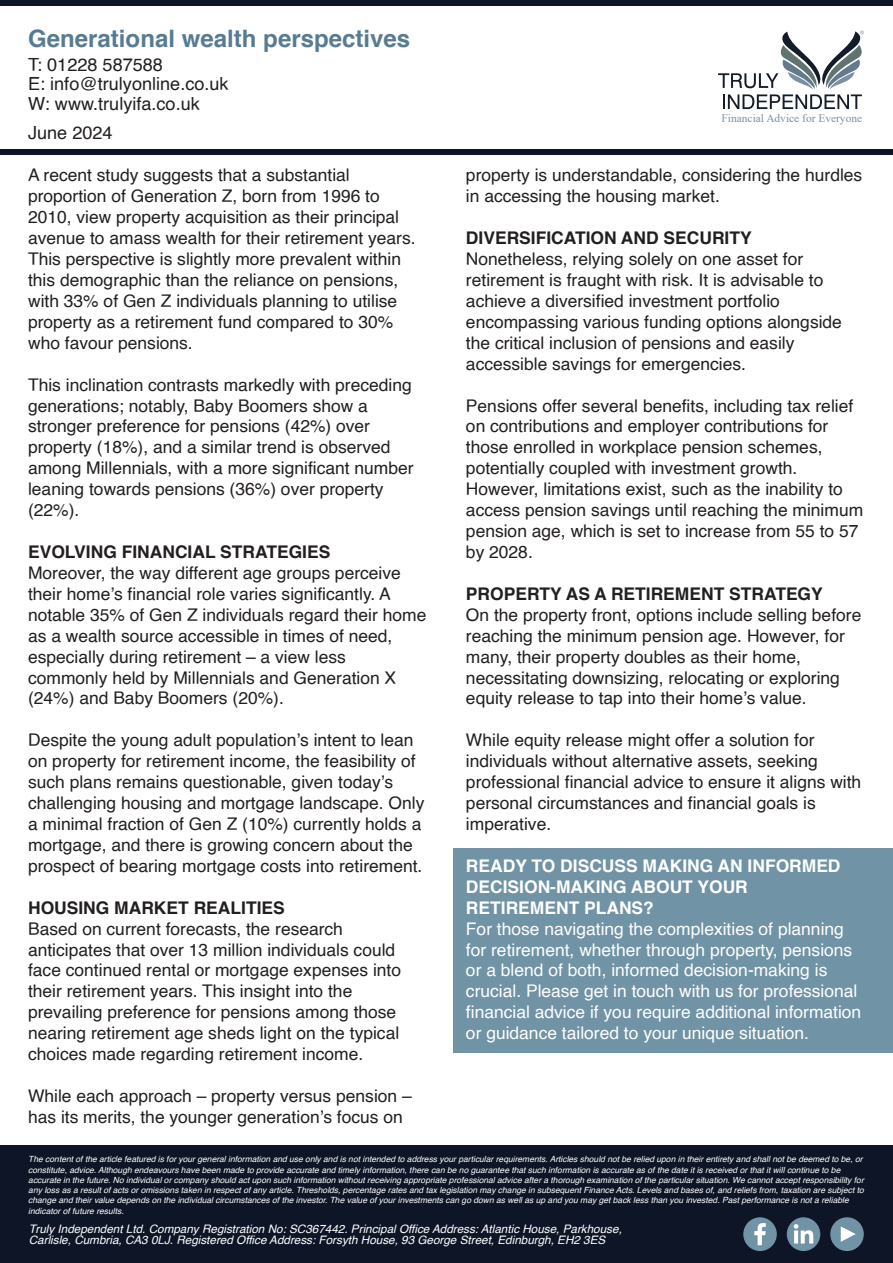
<style>
.page{position:relative;width:893px;height:1263px;background:#fff}
.page>*{position:absolute;margin:0;border:0;box-sizing:border-box;transform-origin:0 0}
.t1{font:700 24px "Helvetica";color:#577c92}
.t2{font:18.15px/19.2px "Helvetica";color:#231f20}
.t3{font:17.4px/20.9px "Helvetica";color:#231f20}
.t4{font:17.4px/20.9px "Helvetica";color:#fff}
.t5{font:700 17.4px "Helvetica";color:#231f20}
.t6{font:700 17.4px/20.9px "Helvetica";color:#fff}
.t7{font:italic 11.7px/11.2px "Helvetica";color:#fff}
.t8{font:11.4px "Times New Roman";color:#7b90a2}
.t9{font:italic 8.55px/10.2px "Helvetica";color:#fff}
</style>
<div class="page">
<div style="left:454px;top:848px;width:439px;height:204px;background:#7093a5"></div>
<div style="left:0;top:1146px;width:893px;height:117px;background:#0d1526"></div>
<div style="left:0;top:0;width:893px;height:6px;background:#0d1526"></div>
<div style="left:0;top:149px;width:893px;height:6px;background:#0d1526"></div>
<svg style="left:718px;top:31px;width:146px;height:78px"></svg>
<div style="left:743px;top:1217px;width:34px;height:34px;background:#7093a5;border-radius:50%"></div>
<svg style="left:754px;top:1223px;width:12px;height:22px"></svg>
<div style="left:787px;top:1217px;width:33px;height:34px;background:#7093a5;border-radius:50%"></div>
<svg style="left:794px;top:1224px;width:19px;height:19px"></svg>
<div style="left:830px;top:1217px;width:34px;height:34px;background:#7093a5;border-radius:50%"></div>
<svg style="left:841px;top:1226px;width:14px;height:16px"></svg>
<h1 class="t1" style="left:28px;top:19px;width:384px">Generational wealth perspectives</h1>
<p class="t2" style="left:28px;top:56px;width:202px">T: 01228 587588<br>E: info@trulyonline.co.uk<br>W: www.trulyifa.co.uk</p>
<p class="t2" style="left:28px;top:123px;width:86px">June 2024</p>
<p class="t3" style="left:28px;top:165px;width:389px">A recent study suggests that a substantial proportion of Generation Z, born from 1996 to 2010, view property acquisition as their principal avenue to amass wealth for their retirement years.<br>This perspective is slightly more prevalent within this demographic than the reliance on pensions, with 33% of Gen Z individuals planning to utilise property as a retirement fund compared to 30% who favour pensions.</p>
<p class="t3" style="left:28px;top:375px;width:387px">This inclination contrasts markedly with preceding generations; notably, Baby Boomers show a stronger preference for pensions (42%) over property (18%), and a similar trend is observed among Millennials, with a more significant number leaning towards pensions (36%) over property (22%).</p>
<p class="t5" style="left:28px;top:538px;width:304px">EVOLVING FINANCIAL STRATEGIES</p>
<p class="t3" style="left:28px;top:563px;width:400px">Moreover, the way different age groups perceive their home’s financial role varies significantly. A notable 35% of Gen Z individuals regard their home as a wealth source accessible in times of need, especially during retirement – a view less commonly held by Millennials and Generation X (24%) and Baby Boomers (20%).</p>
<p class="t3" style="left:28px;top:730px;width:398px">Despite the young adult population’s intent to lean on property for retirement income, the feasibility of such plans remains questionable, given today’s challenging housing and mortgage landscape. Only a minimal fraction of Gen Z (10%) currently holds a mortgage, and there is growing concern about the prospect of bearing mortgage costs into retirement.</p>
<p class="t5" style="left:28px;top:893px;width:258px">HOUSING MARKET REALITIES</p>
<p class="t3" style="left:28px;top:918px;width:375px">Based on current forecasts, the research anticipates that over 13 million individuals could face continued rental or mortgage expenses into their retirement years. This insight into the prevailing preference for pensions among those nearing retirement age sheds light on the typical choices made regarding retirement income.</p>
<p class="t3" style="left:28px;top:1086px;width:385px">While each approach – property versus pension – has its merits, the younger generation’s focus on</p>
<p class="t8" style="left:722px;top:110px;width:142px">Financial Advice for Everyone</p>
<p class="t3" style="left:466px;top:165px;width:398px">property is understandable, considering the hurdles in accessing the housing market.</p>
<p class="t5" style="left:466px;top:224px;width:287px">DIVERSIFICATION AND SECURITY</p>
<p class="t3" style="left:466px;top:249px;width:377px">Nonetheless, relying solely on one asset for retirement is fraught with risk. It is advisable to achieve a diversified investment portfolio encompassing various funding options alongside the critical inclusion of pensions and easily accessible savings for emergencies.</p>
<p class="t3" style="left:466px;top:395px;width:399px">Pensions offer several benefits, including tax relief on contributions and employer contributions for those enrolled in workplace pension schemes, potentially coupled with investment growth.<br>However, limitations exist, such as the inability to access pension savings until reaching the minimum pension age, which is set to increase from 55 to 57 by 2028.</p>
<p class="t5" style="left:466px;top:580px;width:358px">PROPERTY AS A RETIREMENT STRATEGY</p>
<p class="t3" style="left:466px;top:605px;width:397px">On the property front, options include selling before reaching the minimum pension age. However, for many, their property doubles as their home, necessitating downsizing, relocating or exploring equity release to tap into their home’s value.</p>
<p class="t3" style="left:466px;top:730px;width:397px">While equity release might offer a solution for individuals without alternative assets, seeking professional financial advice to ensure it aligns with personal circumstances and financial goals is imperative.</p>
<p class="t6" style="left:466px;top:855px;width:376px">READY TO DISCUSS MAKING AN INFORMED<br>DECISION-MAKING ABOUT YOUR<br>RETIREMENT PLANS?</p>
<p class="t4" style="left:466px;top:918px;width:397px">For those navigating the complexities of planning for retirement, whether through property, pensions or a blend of both, informed decision-making is crucial. Please get in touch with us for professional financial advice if you require additional information or guidance tailored to your unique situation.</p>
<p class="t9" style="left:28px;top:1154px;width:837px">The content of the article featured is for your general information and use only and is not intended to address your particular requirements. Articles should not be relied upon in their entirety and shall not be deemed to be, or constitute, advice. Although endeavours have been made to provide accurate and timely information, there can be no guarantee that such information is accurate as of the date it is received or that it will continue to be accurate in the future. No individual or company should act upon such information without receiving appropriate professional advice after a thorough examination of the particular situation. We cannot accept responsibility for any loss as a result of acts or omissions taken in respect of any article. Thresholds, percentage rates and tax legislation may change in subsequent Finance Acts. Levels and bases of, and reliefs from, taxation are subject to change and their value depends on the individual circumstances of the investor. The value of your investments can go down as well as up and you may get back less than you invested. Past performance is not a reliable indicator of future results.</p>
<p class="t7" style="left:29px;top:1223px;width:595px">Truly Independent Ltd. Company Registration No: SC367442. Principal Office Address: Atlantic House, Parkhouse,<br>Carlisle, Cumbria, CA3 0LJ. Registered Office Address: Forsyth House, 93 George Street, Edinburgh, EH2 3ES</p>
</div>
